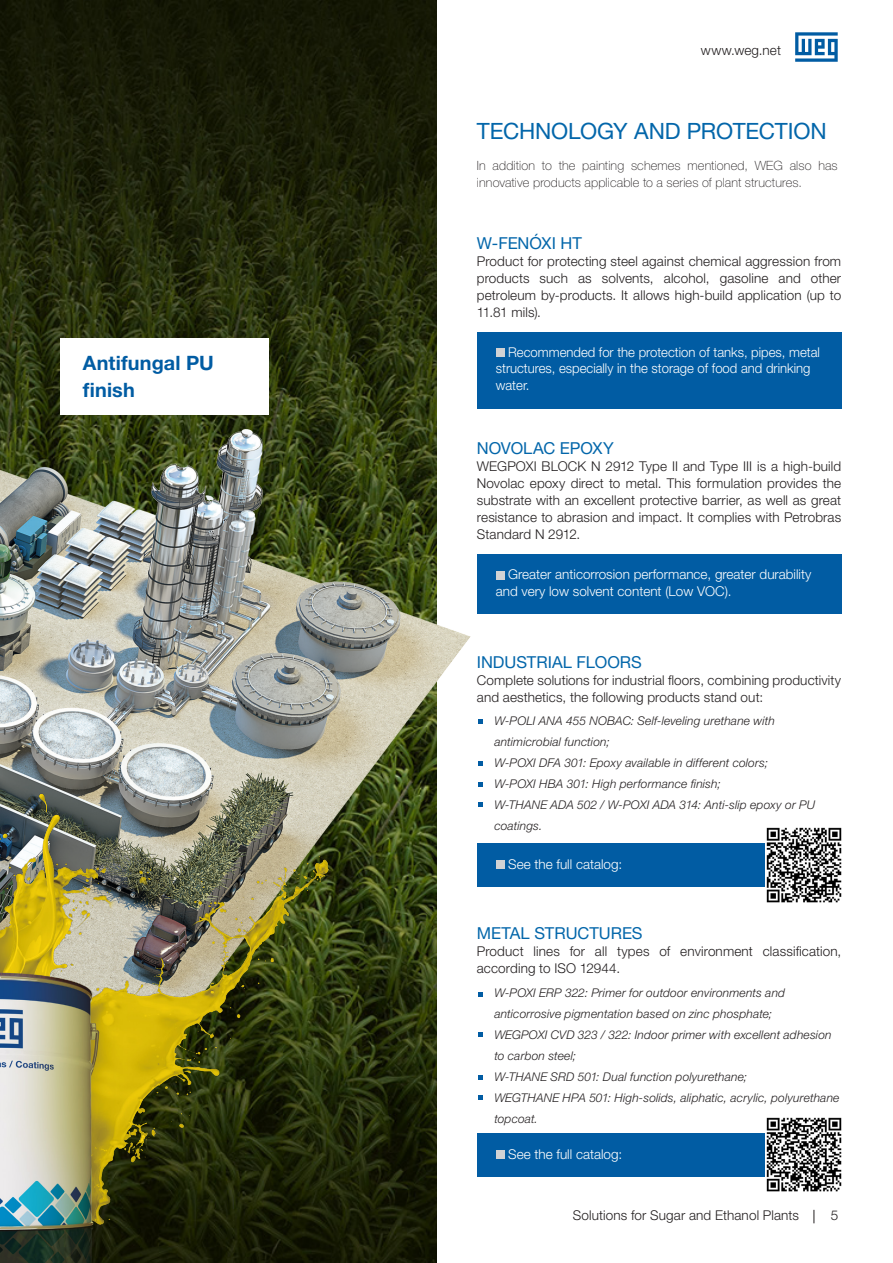
<style>
.page{position:relative;width:893px;height:1263px;background:#fff}
.page>*{position:absolute;margin:0;border:0;box-sizing:border-box;transform-origin:0 0}
.Título{font:22.5px "Helvetica Neue LT Pro";letter-spacing:-.01em;color:#0366aa}
._09___Copy_BLACK_HN45_9pt{font:700 19.8px/27px "Helvetica Neue LT Pro";letter-spacing:.005em;color:#015ca3}
.Subtítulo{font:16.5px "Helvetica Neue LT Pro";color:#0366aa}
._13___Pagination_RIGHT_HN45_9pt{font:300 13.5px/17px "Helvetica Neue LT Pro";letter-spacing:.01em;color:#231f20;text-align:justify}
.t1{font:300 13.5px/16.2px "Helvetica Neue LT Pro";color:#fff}
._04___Webaddress_RIGHT_HN45_9pt{font:300 13.5px "Helvetica Neue LT Pro";letter-spacing:.015em;color:#231f20}
._13___Pagination_LEFT_HN45_9pt{font:300 13.5px "Helvetica Neue LT Pro";color:#231f20}
._09___Copy_BLACK_HN45_9pt-2{font:100 12.75px/17px "Helvetica Neue LT Pro";letter-spacing:.01em;color:#231f20}
.t2{font:italic 300 12px/21px "Helvetica Neue LT Pro";letter-spacing:.015em;color:#231f20}
</style>
<div class="page">
<img style="left:0;top:0;width:437px;height:1263px">
<div style="left:477px;top:332px;width:364px;height:77px;background:#015ca3"></div>
<div style="left:477px;top:554px;width:364px;height:59px;background:#015ca3"></div>
<svg style="left:478px;top:720px;width:5px;height:4px"></svg>
<svg style="left:478px;top:761px;width:5px;height:5px"></svg>
<svg style="left:478px;top:782px;width:5px;height:4px"></svg>
<svg style="left:478px;top:803px;width:5px;height:4px"></svg>
<svg style="left:478px;top:992px;width:5px;height:4px"></svg>
<svg style="left:478px;top:1033px;width:5px;height:4px"></svg>
<svg style="left:478px;top:1075px;width:5px;height:5px"></svg>
<div style="left:477px;top:844px;width:364px;height:43px;background:#015ca3"></div>
<div style="left:477px;top:1133px;width:364px;height:43px;background:#015ca3"></div>
<div style="left:496px;top:349px;width:8px;height:8px;background:#d1d2d4"></div>
<div style="left:496px;top:571px;width:8px;height:8px;background:#d1d2d4"></div>
<div style="left:496px;top:860px;width:8px;height:9px;background:#d1d2d4"></div>
<div style="left:496px;top:1150px;width:8px;height:8px;background:#d1d2d4"></div>
<svg style="left:478px;top:1096px;width:5px;height:4px"></svg>
<svg style="left:795px;top:32px;width:43px;height:30px"></svg>
<svg style="left:813px;top:1210px;width:1px;height:13px"></svg>
<img style="left:766px;top:827px;width:76px;height:76px">
<img style="left:766px;top:1117px;width:76px;height:75px">
<img style="left:0;top:213px;width:471px;height:841px">
<img style="left:0;top:723px;width:377px;height:540px">
<p class="_09___Copy_BLACK_HN45_9pt" style="left:83px;top:348px;width:132px">Antifungal PU finish</p>
<p class="_04___Webaddress_RIGHT_HN45_9pt" style="left:701px;top:42px;width:82px">www.weg.net</p>
<p class="Título" style="left:477px;top:117px;width:351px">TECHNOLOGY AND PROTECTION</p>
<p class="_09___Copy_BLACK_HN45_9pt-2" style="left:477px;top:157px;width:362px">In addition to the painting schemes mentioned, WEG also has innovative products applicable to a series of plant structures.</p>
<p class="Subtítulo" style="left:477px;top:233px;width:107px">W-FENÓXI HT</p>
<p class="_13___Pagination_RIGHT_HN45_9pt" style="left:477px;top:253px;width:366px">Product for protecting steel against chemical aggression from products such as solvents, alcohol, gasoline and other petroleum by-products. It allows high-build application (up to 11.81 mils).</p>
<p class="t1" style="left:496px;top:344px;width:326px;text-indent:12px">Recommended for the protection of tanks, pipes, metal structures, especially in the storage of food and drinking water.</p>
<p class="Subtítulo" style="left:477px;top:438px;width:139px">NOVOLAC EPOXY</p>
<p class="_13___Pagination_RIGHT_HN45_9pt" style="left:477px;top:458px;width:366px">WEGPOXI BLOCK N 2912 Type II and Type III is a high-build Novolac epoxy direct to metal. This formulation provides the substrate with an excellent protective barrier, as well as great resistance to abrasion and impact. It complies with Petrobras Standard N 2912.</p>
<p class="t1" style="left:496px;top:566px;width:317px;line-height:17px;text-indent:12px">Greater anticorrosion performance, greater durability and very low solvent content (Low VOC).</p>
<p class="Subtítulo" style="left:477px;top:652px;width:167px">INDUSTRIAL FLOORS</p>
<p class="_13___Pagination_RIGHT_HN45_9pt" style="left:477px;top:671px;width:366px">Complete solutions for industrial floors, combining productivity and aesthetics, the following products stand out:</p>
<p class="t2" style="left:494px;top:710px;width:282px">W-POLI ANA 455 NOBAC: Self-leveling urethane with antimicrobial function;</p>
<p class="t2" style="left:494px;top:752px;width:275px">W-POXI DFA 301: Epoxy available in different colors;</p>
<p class="t2" style="left:494px;top:773px;width:228px">W-POXI HBA 301: High performance finish;</p>
<p class="t2" style="left:494px;top:794px;width:322px">W-THANE ADA 502 / W-POXI ADA 314: Anti-slip epoxy or PU coatings.</p>
<p class="t1" style="left:508px;top:856px;width:116px">See the full catalog:</p>
<p class="Subtítulo" style="left:477px;top:923px;width:167px">METAL STRUCTURES</p>
<p class="_13___Pagination_RIGHT_HN45_9pt" style="left:477px;top:942px;width:366px">Product lines for all types of environment classification, according to ISO 12944.</p>
<p class="t2" style="left:494px;top:982px;width:292px">W-POXI ERP 322: Primer for outdoor environments and anticorrosive pigmentation based on zinc phosphate;</p>
<p class="t2" style="left:494px;top:1024px;width:339px">WEGPOXI CVD 323 / 322: Indoor primer with excellent adhesion to carbon steel;</p>
<p class="t2" style="left:494px;top:1066px;width:254px">W-THANE SRD 501: Dual function polyurethane;</p>
<p class="t2" style="left:494px;top:1087px;width:347px">WEGTHANE HPA 501: High-solids, aliphatic, acrylic, polyurethane topcoat.</p>
<p class="t1" style="left:508px;top:1145px;width:116px">See the full catalog:</p>
<p class="_13___Pagination_RIGHT_HN45_9pt" style="left:573px;top:1207px;width:228px">Solutions for Sugar and Ethanol Plants</p>
<p class="_13___Pagination_LEFT_HN45_9pt" style="left:831px;top:1207px;width:9px">5</p>
</div>
